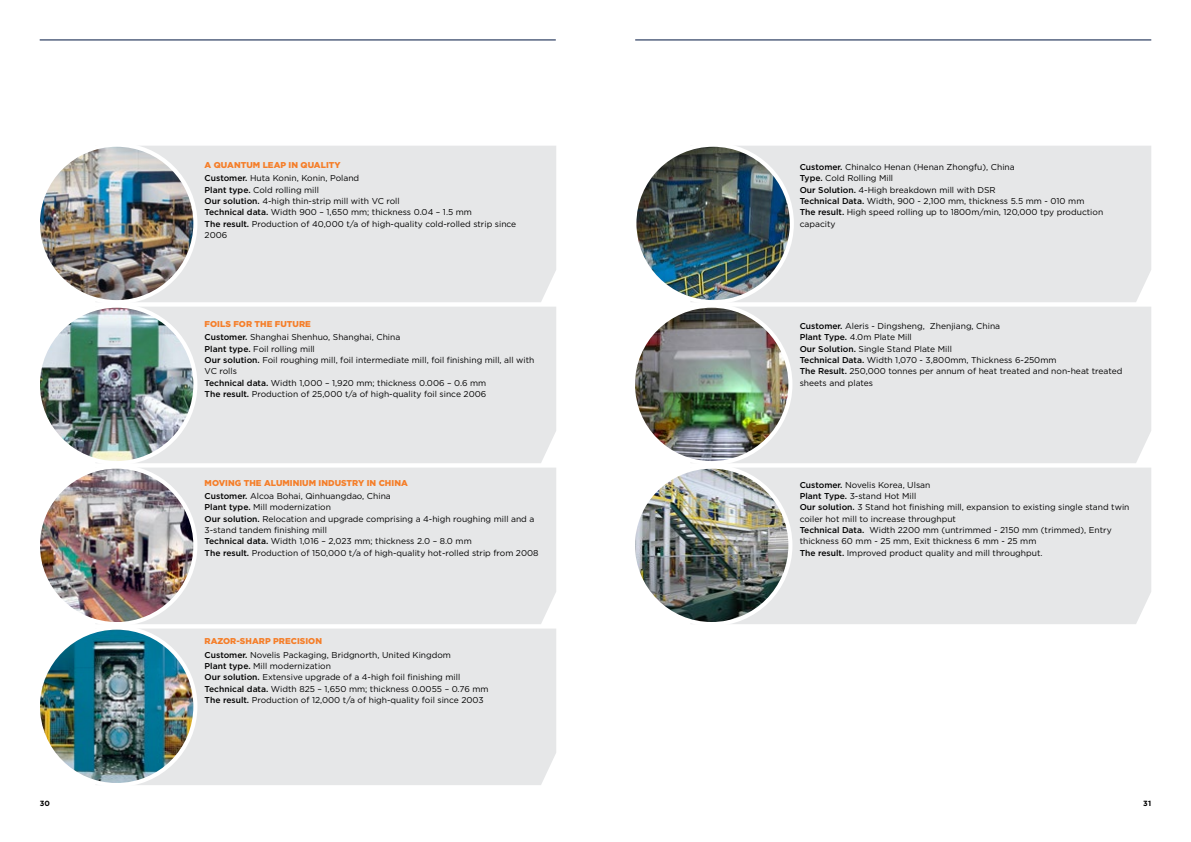
<style>
.page{position:relative;width:1191px;height:842px;background:#fff}
.page>*{position:absolute;margin:0;border:0;box-sizing:border-box;transform-origin:0 0}
.t1{font:8.5px/11.3px "Gotham";color:#000}
.t2{font:900 8.5px/13.3px "Gotham";letter-spacing:.005em;color:#f57e29}
.t3{font:700 7.5px "Gotham";color:#000}
.s1{font-weight:900;color:#f57e29}
.s2{font-weight:500}
.s3{font-weight:500;color:#000}
.s4{font-weight:400;color:#000}
</style>
<div class="page">
<div style="left:95px;top:628px;width:461px;height:157px;background:#e6e7e8"></div>
<img style="left:38px;top:628px;width:157px;height:157px;border-radius:79px">
<div style="left:36px;top:626px;width:161px;height:161px;border:4px solid #fff;border-radius:50%"></div>
<div style="left:691px;top:468px;width:460px;height:156px;background:#e6e7e8"></div>
<img style="left:633px;top:467px;width:157px;height:157px;border-radius:79px">
<div style="left:631px;top:465px;width:161px;height:161px;border:4px solid #fff;border-radius:50%"></div>
<div style="left:95px;top:468px;width:461px;height:156px;background:#e6e7e8"></div>
<img style="left:38px;top:467px;width:157px;height:157px;border-radius:79px">
<div style="left:36px;top:465px;width:161px;height:161px;border:4px solid #fff;border-radius:50%"></div>
<div style="left:732px;top:307px;width:419px;height:156px;background:#e6e7e8"></div>
<img style="left:633px;top:306px;width:157px;height:157px;border-radius:79px">
<div style="left:631px;top:304px;width:161px;height:161px;border:4px solid #fff;border-radius:50%"></div>
<div style="left:137px;top:307px;width:419px;height:156px;background:#e6e7e8"></div>
<img style="left:38px;top:306px;width:157px;height:157px;border-radius:79px">
<div style="left:36px;top:304px;width:161px;height:161px;border:4px solid #fff;border-radius:50%"></div>
<div style="left:690px;top:146px;width:461px;height:156px;background:#e6e7e8"></div>
<div style="left:137px;top:146px;width:419px;height:156px;background:#e6e7e8"></div>
<img style="left:38px;top:145px;width:157px;height:157px;border-radius:79px">
<div style="left:36px;top:143px;width:161px;height:161px;border:4px solid #fff;border-radius:50%"></div>
<hr style="left:40px;top:40px;width:516px;height:1px;background:#001641">
<hr style="left:635px;top:40px;width:516px;height:1px;background:#001641">
<img style="left:634px;top:145px;width:158px;height:157px;border-radius:79px">
<div style="left:632px;top:143px;width:162px;height:161px;border:4px solid #fff;border-radius:50%"></div>
<p class="t1" style="left:205px;top:158px;width:156px;line-height:13.3px"><span class="s1">A QUANTUM LEAP IN QUALITY<br></span><span class="s2">Customer.</span> Huta Konin, Konin, Poland</p>
<p class="t1" style="left:205px;top:184px;width:313px"><span class="s2">Plant type.</span> Cold rolling mill<br><span class="s2">Our solution.</span> 4-high thin-strip mill with VC roll<br><span class="s2">Technical data.</span> Width 900 – 1,650 mm; thickness 0.04 – 1.5 mm<br><span class="s2">The result.</span> Production of 40,000 t/a of high-quality cold-rolled strip since 2006</p>
<p class="t1" style="left:205px;top:317px;width:197px;line-height:13.3px"><span class="s1">FOILS FOR THE FUTURE<br></span><span class="s2">Customer.</span> Shanghai Shenhuo, Shanghai, China</p>
<p class="t1" style="left:205px;top:343px;width:331px"><span class="s2">Plant type.</span> Foil rolling mill<br><span class="s2">Our solution.</span> Foil roughing mill, foil intermediate mill, foil finishing mill, all with VC rolls<br><span class="s2">Technical data.</span> Width 1,000 – 1,920 mm; thickness 0.006 – 0.6 mm<br><span class="s2">The result.</span> Production of 25,000 t/a of high-quality foil since 2006</p>
<p class="t2" style="left:205px;top:476px;width:205px">MOVING THE ALUMINIUM INDUSTRY IN CHINA<br><span class="s3">Customer.</span> <span class="s4">Alcoa Bohai, Qinhuangdao, China</span></p>
<p class="t1" style="left:205px;top:501px;width:335px"><span class="s2">Plant type.</span> Mill modernization<br><span class="s2">Our solution.</span> Relocation and upgrade comprising a 4-high roughing mill and a 3-stand tandem finishing mill<br><span class="s2">Technical data.</span> Width 1,016 – 2,023 mm; thickness 2.0 – 8.0 mm<br><span class="s2">The result.</span> Production of 150,000 t/a of high-quality hot-rolled strip from 2008</p>
<p class="t1" style="left:205px;top:634px;width:248px;line-height:13.3px"><span class="s1">RAZOR-SHARP PRECISION<br></span><span class="s2">Customer.</span> Novelis Packaging, Bridgnorth, United Kingdom</p>
<p class="t1" style="left:205px;top:660px;width:285px"><span class="s2">Plant type.</span> Mill modernization<br><span class="s2">Our solution.</span> Extensive upgrade of a 4-high foil finishing mill <span class="s2">Technical data.</span> Width 825 – 1,650 mm; thickness 0.0055 – 0.76 mm <span class="s2">The result.</span> Production of 12,000 t/a of high-quality foil since 2003</p>
<p class="t1" style="left:799px;top:161px;width:305px"><span class="s2">Customer.</span> Chinalco Henan (Henan Zhongfu), China<br><span class="s2">Type.</span> Cold Rolling Mill<br><span class="s2">Our Solution.</span> 4-High breakdown mill with DSR<br><span class="s2">Technical Data.</span> Width, 900 - 2,100 mm, thickness 5.5 mm - 010 mm<br><span class="s2">The result.</span> High speed rolling up to 1800m/min, 120,000 tpy production capacity</p>
<p class="t1" style="left:799px;top:320px;width:324px"><span class="s2">Customer.</span> Aleris - Dingsheng, Zhenjiang, China<br><span class="s2">Plant Type.</span> 4.0m Plate Mill<br><span class="s2">Our Solution.</span> Single Stand Plate Mill<br><span class="s2">Technical Data.</span> Width 1,070 - 3,800mm, Thickness 6-250mm<br><span class="s2">The Result.</span> 250,000 tonnes per annum of heat treated and non-heat treated sheets and plates</p>
<p class="t1" style="left:799px;top:479px;width:331px"><span class="s2">Customer.</span> Novelis Korea, Ulsan<br><span class="s2">Plant Type.</span> 3-stand Hot Mill<br><span class="s2">Our solution.</span> 3 Stand hot finishing mill, expansion to existing single stand twin coiler hot mill to increase throughput<br><span class="s2">Technical Data.</span> Width 2200 mm (untrimmed - 2150 mm (trimmed), Entry thickness 60 mm - 25 mm, Exit thickness 6 mm - 25 mm<br><span class="s2">The result.</span> Improved product quality and mill throughput.</p>
<p class="t3" style="left:40px;top:798px;width:12px">30</p>
<p class="t3" style="left:1143px;top:798px;width:9px">31</p>
</div>
